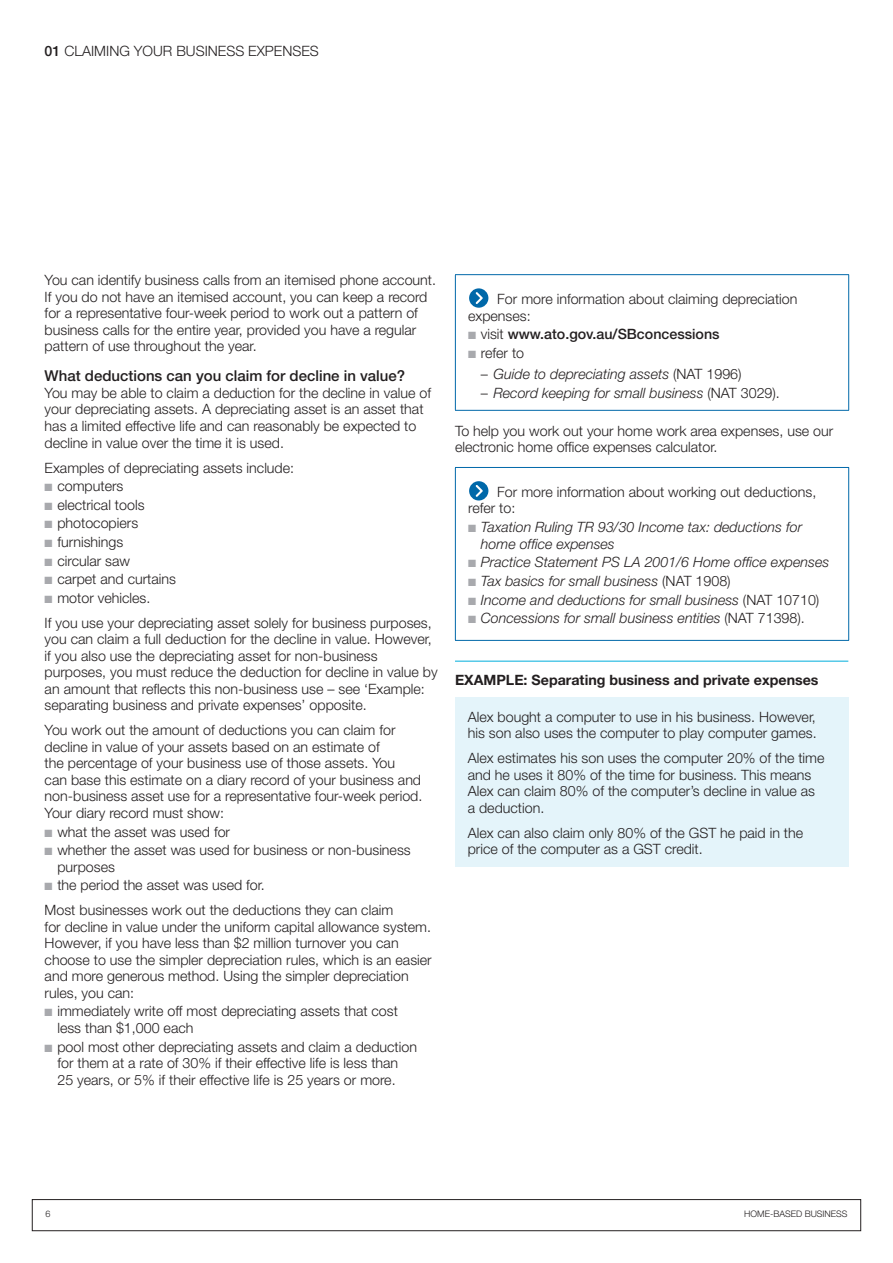
<style>
.page{position:relative;width:893px;height:1263px;background:#fff}
.page>*{position:absolute;margin:0;border:0;box-sizing:border-box;transform-origin:0 0}
.t1{font:500 15px "Helvetica Neue";color:#231f20}
.t2{font:300 14.25px/16.5px "Helvetica Neue";color:#231f20}
.t3{font:italic 300 14.25px/16.5px "Helvetica Neue";color:#231f20}
.t4{font:700 14.25px "Helvetica Neue";color:#231f20}
.t5{font:500 14.25px "Helvetica Neue";color:#231f20}
.t6{font:300 9px "Helvetica Neue";color:#231f20}
.s1{font-weight:500}
.s2{color:#a8a9ad}
.s3{font-weight:300}
.s4{font-style:normal}
</style>
<div class="page">
<div style="left:32px;top:1199px;width:829px;height:32px;border:1px solid #231f20"></div>
<hr style="left:455px;top:661px;width:393px;height:1px;background:#00aedc">
<hr style="left:455px;top:274px;width:394px;height:1px;background:#0068a9">
<hr style="left:455px;top:275px;width:1px;height:135px;background:#0068a9">
<hr style="left:848px;top:275px;width:1px;height:135px;background:#0068a9">
<hr style="left:455px;top:410px;width:394px;height:1px;background:#0068a9">
<svg style="left:469px;top:288px;width:19px;height:20px"></svg>
<hr style="left:455px;top:467px;width:394px;height:1px;background:#0068a9">
<hr style="left:455px;top:468px;width:1px;height:172px;background:#0068a9">
<hr style="left:848px;top:468px;width:1px;height:172px;background:#0068a9">
<hr style="left:455px;top:640px;width:394px;height:1px;background:#0068a9">
<svg style="left:468px;top:480px;width:21px;height:21px"></svg>
<svg style="left:469px;top:481px;width:19px;height:19px"></svg>
<div style="left:455px;top:698px;width:393px;height:169px;background:#e4f4fa"></div>
<p class="t2" style="left:45px;top:44px;width:276px"><span class="s1">01</span> CLAIMING YOUR BUSINESS EXPENSES</p>
<p class="t2" style="left:45px;top:273px;width:393px">You can identify business calls from an itemised phone account.<br>If you do not have an itemised account, you can keep a record for a representative four-week period to work out a pattern of business calls for the entire year, provided you have a regular pattern of use throughout the year.</p>
<p class="t1" style="left:45px;top:371px;width:362px">What deductions can you claim for decline in value?</p>
<p class="t2" style="left:45px;top:386px;width:388px">You may be able to claim a deduction for the decline in value of your depreciating assets. A depreciating asset is an asset that has a limited effective life and can reasonably be expected to decline in value over the time it is used.</p>
<p class="t2" style="left:45px;top:460px;width:251px">Examples of depreciating assets include:</p>
<p class="t2" style="left:45px;top:479px;width:80px"><span class="s2">■</span> computers</p>
<p class="t2" style="left:45px;top:498px;width:101px"><span class="s2">■</span> electrical tools</p>
<p class="t2" style="left:45px;top:516px;width:95px"><span class="s2">■</span> photocopiers</p>
<p class="t2" style="left:45px;top:535px;width:80px"><span class="s2">■</span> furnishings</p>
<p class="t2" style="left:45px;top:554px;width:87px"><span class="s2">■</span> circular saw</p>
<p class="t2" style="left:45px;top:572px;width:133px"><span class="s2">■</span> carpet and curtains</p>
<p class="t2" style="left:45px;top:587px;width:389px;line-height:25px"><span class="s2">■</span> motor vehicles.<br>If you use your depreciating asset solely for business purposes,</p>
<p class="t2" style="left:45px;top:632px;width:394px">you can claim a full deduction for the decline in value. However, if you also use the depreciating asset for non-business purposes, you must reduce the deduction for decline in value by an amount that reflects this non-business use – see ‘Example: separating business and private expenses’ opposite.</p>
<p class="t2" style="left:45px;top:723px;width:379px">You work out the amount of deductions you can claim for decline in value of your assets based on an estimate of<br>the percentage of your business use of those assets. You<br>can base this estimate on a diary record of your business and non-business asset use for a representative four-week period.<br>Your diary record must show:</p>
<p class="t2" style="left:45px;top:824px;width:187px"><span class="s2">■</span> what the asset was used for</p>
<p class="t2" style="left:57px;top:843px;width:355px;text-indent:-13px"><span class="s2">■</span> whether the asset was used for business or non-business purposes</p>
<p class="t2" style="left:45px;top:874px;width:350px;line-height:25px"><span class="s2">■</span> the period the asset was used for.<br>Most businesses work out the deductions they can claim</p>
<p class="t2" style="left:45px;top:920px;width:389px">for decline in value under the uniform capital allowance system.<br>However, if you have less than $2 million turnover you can choose to use the simpler depreciation rules, which is an easier and more generous method. Using the simpler depreciation rules, you can:</p>
<p class="t2" style="left:57px;top:1004px;width:342px;text-indent:-13px"><span class="s2">■</span> immediately write off most depreciating assets that cost less than $1,000 each</p>
<p class="t2" style="left:57px;top:1039px;width:361px;text-indent:-13px"><span class="s2">■</span> pool most other depreciating assets and claim a deduction for them at a rate of 30% if their effective life is less than<br>25 years, or 5% if their effective life is 25 years or more.</p>
<p class="t2" style="left:468px;top:292px;width:331px;text-indent:29px">For more information about claiming depreciation expenses:</p>
<p class="t5" style="left:468px;top:329px;width:253px"><span class="s2">■</span> <span class="s3">visit</span> www.ato.gov.au/SBconcessions</p>
<p class="t2" style="left:468px;top:346px;width:58px"><span class="s2">■</span> refer to</p>
<p class="t3" style="left:481px;top:367px;width:262px"><span class="s4">–</span> Guide to depreciating assets <span class="s4">(NAT 1996)</span></p>
<p class="t3" style="left:481px;top:386px;width:301px"><span class="s4">–</span> Record keeping for small business <span class="s4">(NAT 3029).</span></p>
<p class="t2" style="left:455px;top:424px;width:380px">To help you work out your home work area expenses, use our electronic home office expenses calculator.</p>
<p class="t2" style="left:468px;top:485px;width:350px;text-indent:29px">For more information about working out deductions, refer to:</p>
<p class="t3" style="left:481px;top:520px;width:323px;text-indent:-13px"><span class="s2">■</span> Taxation Ruling TR 93/30 Income tax: deductions for home office expenses</p>
<p class="t3" style="left:468px;top:555px;width:363px"><span class="s2">■</span> Practice Statement PS LA 2001/6 Home office expenses</p>
<p class="t3" style="left:468px;top:574px;width:264px"><span class="s2">■</span> Tax basics for small business <span class="s4">(NAT 1908)</span></p>
<p class="t3" style="left:468px;top:592px;width:353px"><span class="s2">■</span> Income and deductions for small business <span class="s4">(NAT 10710)</span></p>
<p class="t3" style="left:468px;top:611px;width:338px"><span class="s2">■</span> Concessions for small business entities <span class="s4">(NAT 71398).</span></p>
<p class="t4" style="left:455px;top:675px;width:365px">EXAMPLE: Separating business and private expenses</p>
<p class="t2" style="left:468px;top:710px;width:350px">Alex bought a computer to use in his business. However, his son also uses the computer to play computer games.</p>
<p class="t2" style="left:468px;top:751px;width:358px">Alex estimates his son uses the computer 20% of the time and he uses it 80% of the time for business. This means Alex can claim 80% of the computer’s decline in value as a deduction.</p>
<p class="t2" style="left:468px;top:826px;width:337px">Alex can also claim only 80% of the GST he paid in the price of the computer as a GST credit.</p>
<p class="t6" style="left:45px;top:1211px;width:7px">6</p>
<p class="t6" style="left:744px;top:1211px;width:105px">HOME-BASED BUSINESS</p>
</div>
